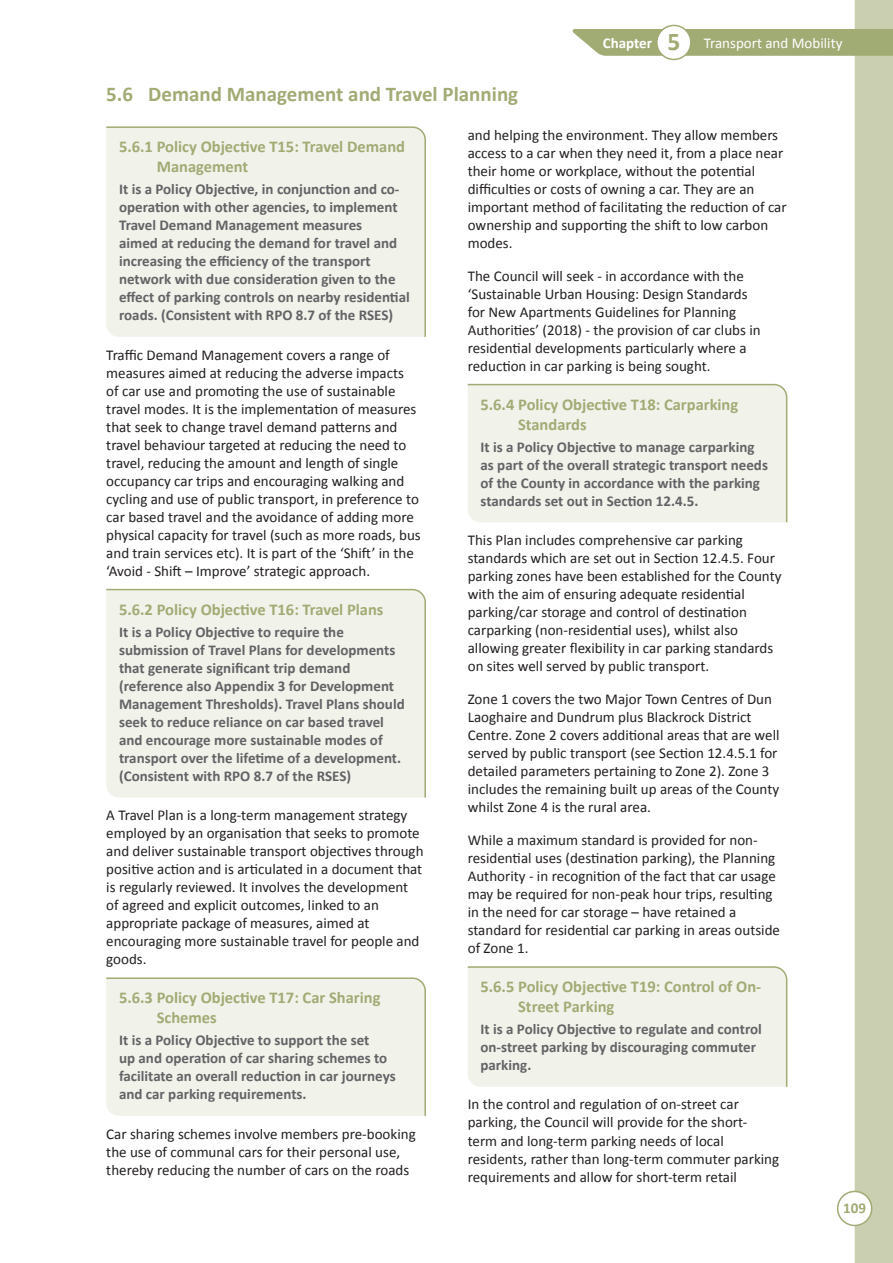
<style>
.page{position:relative;width:893px;height:1263px;background:#fff}
.page>*{position:absolute;margin:0;border:0;box-sizing:border-box;transform-origin:0 0}
.A_Head_1_1{font:700 21px "Calibri";color:#a1ab74}
.Policy_objective_hea{font:700 16.5px/19.8px "Calibri";color:#a1ab74}
.Body{font:15px/18px "Calibri";color:#231f20}
.Policy_Wording_Highl{font:700 15px/18px "Calibri";color:#636366}
.t1{font:15px "Calibri";color:#fff}
.t2{font:700 15px "Calibri";color:#a1ab74}
.s1{font-weight:700}
.s2{font-weight:700;font-size:25.5px;color:#a1ab74}
</style>
<div class="page">
<div style="left:106px;top:126px;width:320px;height:211px;background:#f1f2ea"></div>
<div style="left:106px;top:588px;width:320px;height:210px;background:#f1f2ea"></div>
<div style="left:106px;top:977px;width:320px;height:139px;background:#f1f2ea"></div>
<div style="left:467px;top:383px;width:321px;height:140px;background:#f1f2ea"></div>
<div style="left:467px;top:966px;width:321px;height:121px;background:#f1f2ea"></div>
<div style="left:855px;top:0;width:38px;height:1263px;background:#cacfb1"></div>
<div style="left:838px;top:1191px;width:34px;height:34px;background:#fff;border-radius:50%"></div>
<div style="left:837px;top:1191px;width:35px;height:35px;border:2px solid #a1ab74;border-radius:50%"></div>
<svg style="left:573px;top:28px;width:320px;height:29px;background:#abb483"></svg>
<div style="left:657px;top:25px;width:34px;height:34px;background:#fff;border-radius:50%"></div>
<div style="left:656px;top:25px;width:36px;height:35px;border:2px solid #a1ab74;border-radius:50%"></div>
<p class="t1" style="left:603px;top:34px;width:241px"><span class="s1">Chapter</span> <span class="s2">5</span> Transport and Mobility</p>
<p class="A_Head_1_1" style="left:106px;top:79px;width:413px">5.6 Demand Management and Travel Planning</p>
<p class="Policy_objective_hea" style="left:157px;top:136px;width:250px;text-indent:-38px">5.6.1 Policy Objective T15: Travel Demand<br>Management</p>
<p class="Policy_Wording_Highl" style="left:119px;top:180px;width:292px">It is a Policy Objective, in conjunction and co&shy;operation with other agencies, to implement Travel Demand Management measures<br>aimed at reducing the demand for travel and increasing the efficiency of the transport network with due consideration given to the effect of parking controls on nearby residential roads. (Consistent with RPO 8.7 of the RSES)</p>
<p class="Body" style="left:106px;top:345px;width:316px">Traffic Demand Management covers a range of measures aimed at reducing the adverse impacts<br>of car use and promoting the use of sustainable travel modes. It is the implementation of measures that seek to change travel demand patterns and travel behaviour targeted at reducing the need to travel, reducing the amount and length of single occupancy car trips and encouraging walking and cycling and use of public transport, in preference to car based travel and the avoidance of adding more physical capacity for travel (such as more roads, bus and train services etc). It is part of the ‘Shift’ in the ‘Avoid - Shift – Improve’ strategic approach.</p>
<p class="Policy_objective_hea" style="left:119px;top:599px;width:266px">5.6.2 Policy Objective T16: Travel Plans</p>
<p class="Policy_Wording_Highl" style="left:119px;top:622px;width:287px">It is a Policy Objective to require the submission of Travel Plans for developments that generate significant trip demand (reference also Appendix 3 for Development Management Thresholds). Travel Plans should seek to reduce reliance on car based travel and encourage more sustainable modes of transport over the lifetime of a development. (Consistent with RPO 8.7 of the RSES)</p>
<p class="Body" style="left:106px;top:805px;width:319px">A Travel Plan is a long-term management strategy employed by an organisation that seeks to promote and deliver sustainable transport objectives through positive action and is articulated in a document that is regularly reviewed. It involves the development of agreed and explicit outcomes, linked to an appropriate package of measures, aimed at encouraging more sustainable travel for people and goods.</p>
<p class="Policy_objective_hea" style="left:157px;top:987px;width:225px;text-indent:-38px">5.6.3 Policy Objective T17: Car Sharing<br>Schemes</p>
<p class="Policy_Wording_Highl" style="left:119px;top:1031px;width:278px">It is a Policy Objective to support the set<br>up and operation of car sharing schemes to facilitate an overall reduction in car journeys and car parking requirements.</p>
<p class="Body" style="left:106px;top:1124px;width:311px">Car sharing schemes involve members pre-booking the use of communal cars for their personal use, thereby reducing the number of cars on the roads</p>
<p class="Body" style="left:468px;top:125px;width:320px">and helping the environment. They allow members access to a car when they need it, from a place near their home or workplace, without the potential difficulties or costs of owning a car. They are an important method of facilitating the reduction of car ownership and supporting the shift to low carbon modes.</p>
<p class="Body" style="left:468px;top:266px;width:294px">The Council will seek - in accordance with the ‘Sustainable Urban Housing: Design Standards for New Apartments Guidelines for Planning Authorities’ (2018) - the provision of car clubs in residential developments particularly where a reduction in car parking is being sought.</p>
<p class="Policy_objective_hea" style="left:518px;top:394px;width:222px;text-indent:-38px">5.6.4 Policy Objective T18: Carparking<br>Standards</p>
<p class="Policy_Wording_Highl" style="left:480px;top:437px;width:289px">It is a Policy Objective to manage carparking as part of the overall strategic transport needs of the County in accordance with the parking standards set out in Section 12.4.5.</p>
<p class="Body" style="left:468px;top:530px;width:315px">This Plan includes comprehensive car parking standards which are set out in Section 12.4.5. Four parking zones have been established for the County with the aim of ensuring adequate residential parking/car storage and control of destination carparking (non-residential uses), whilst also allowing greater flexibility in car parking standards on sites well served by public transport.</p>
<p class="Body" style="left:468px;top:689px;width:313px">Zone 1 covers the two Major Town Centres of Dun Laoghaire and Dundrum plus Blackrock District Centre. Zone 2 covers additional areas that are well served by public transport (see Section 12.4.5.1 for detailed parameters pertaining to Zone 2). Zone 3 includes the remaining built up areas of the County whilst Zone 4 is the rural area.</p>
<p class="Body" style="left:468px;top:830px;width:314px">While a maximum standard is provided for non&shy;residential uses (destination parking), the Planning Authority - in recognition of the fact that car usage may be required for non-peak hour trips, resulting in the need for car storage – have retained a standard for residential car parking in areas outside of Zone 1.</p>
<p class="Policy_objective_hea" style="left:518px;top:976px;width:245px;text-indent:-38px">5.6.5 Policy Objective T19: Control of On-<br>Street Parking</p>
<p class="Policy_Wording_Highl" style="left:480px;top:1020px;width:283px">It is a Policy Objective to regulate and control on-street parking by discouraging commuter parking.</p>
<p class="Body" style="left:468px;top:1095px;width:313px">In the control and regulation of on-street car parking, the Council will provide for the short&shy;term and long-term parking needs of local residents, rather than long-term commuter parking requirements and allow for short-term retail</p>
<p class="t2" style="left:843px;top:1197px;width:24px">109</p>
</div>
